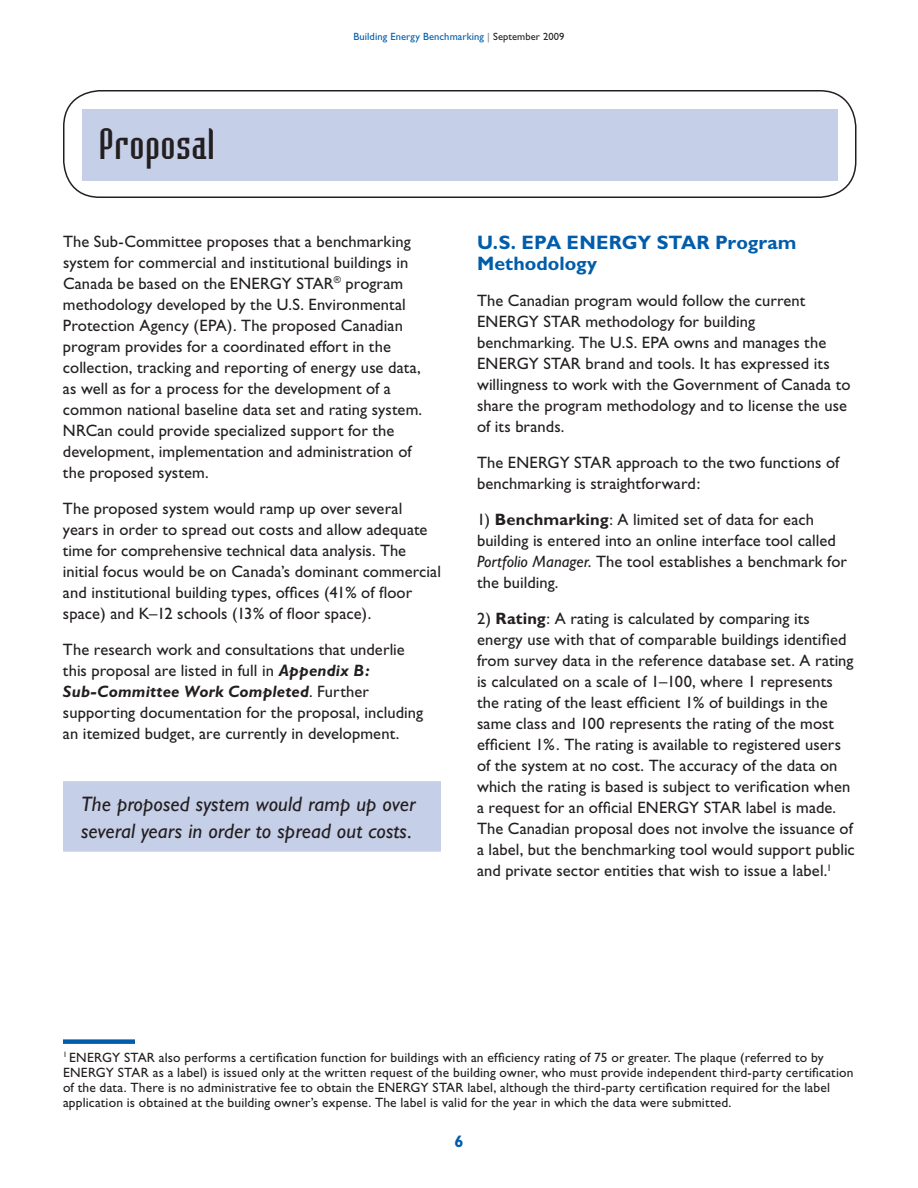
<style>
.page{position:relative;width:918px;height:1188px;background:#fff}
.page>*{position:absolute;margin:0;border:0;box-sizing:border-box;transform-origin:0 0}
.t1{font:40.5px "Badloc";letter-spacing:.03em;color:#231f20}
.t2{font:italic 21px/27px "Gill Sans";letter-spacing:.005em;color:#231f20}
.t3{font:700 19.5px/21px "Gill Sans";color:#015dab}
.t4{font:16.5px/21px "Gill Sans";letter-spacing:.005em;color:#231f20}
.t5{font:700 16.5px "Gill Sans";color:#015dab}
.t6{font:13.5px/15px "Gill Sans";letter-spacing:.015em;color:#231f20}
.t7{font:10.5px "Gill Sans";letter-spacing:.01em;color:#015dab}
.s1{color:#808285}
.s2{color:#231f20}
.s3{font-weight:700;font-style:italic}
.s4{font-weight:700}
.s5{font-style:italic}
</style>
<div class="page">
<div style="left:63px;top:90px;width:793px;height:108px;border:2px solid #231f20;border-radius:36px"></div>
<div style="left:82px;top:109px;width:756px;height:72px;background:#c6cfe8"></div>
<div style="left:63px;top:1039px;width:72px;height:5px;background:#015dab"></div>
<div style="left:63px;top:781px;width:378px;height:30px;background:#c6cfe8"></div>
<div style="left:63px;top:810px;width:378px;height:42px;background:#c6cfe8"></div>
<h1 class="t1" style="left:99px;top:128px;width:117px">Proposal</h1>
<p class="t7" style="left:353px;top:32px;width:213px">Building Energy Benchmarking <span class="s1">|</span> <span class="s2">September 2009</span></p>
<p class="t4" style="left:63px;top:232px;width:361px">The Sub-Committee proposes that a benchmarking system for commercial and institutional buildings in Canada be based on the ENERGY STAR<sup>®</sup> program methodology developed by the U.S. Environmental Protection Agency (EPA). The proposed Canadian program provides for a coordinated effort in the collection, tracking and reporting of energy use data, as well as for a process for the development of a common national baseline data set and rating system.<br>NRCan could provide specialized support for the development, implementation and administration of the proposed system.</p>
<p class="t4" style="left:63px;top:499px;width:379px">The proposed system would ramp up over several years in order to spread out costs and allow adequate time for comprehensive technical data analysis. The initial focus would be on Canada’s dominant commercial and institutional building types, offices (41% of floor space) and K–12 schools (13% of floor space).</p>
<p class="t4" style="left:63px;top:640px;width:362px">The research work and consultations that underlie this proposal are listed in full in <span class="s3">Appendix B:<br>Sub-Committee Work Completed</span>. Further supporting documentation for the proposal, including an itemized budget, are currently in development.</p>
<p class="t2" style="left:81px;top:793px;width:336px">The proposed system would ramp up over several years in order to spread out costs.</p>
<p class="t3" style="left:477px;top:234px;width:321px">U.S. EPA ENERGY STAR Program<br>Methodology</p>
<p class="t4" style="left:477px;top:292px;width:375px">The Canadian program would follow the current ENERGY STAR methodology for building benchmarking. The U.S. EPA owns and manages the ENERGY STAR brand and tools. It has expressed its willingness to work with the Government of Canada to share the program methodology and to license the use of its brands.</p>
<p class="t4" style="left:477px;top:454px;width:364px">The ENERGY STAR approach to the two functions of benchmarking is straightforward:</p>
<p class="t4" style="left:477px;top:511px;width:372px">1) <span class="s4">Benchmarking</span>: A limited set of data for each building is entered into an online interface tool called <span class="s5">Portfolio Manager</span>. The tool establishes a benchmark for the building.</p>
<p class="t4" style="left:477px;top:610px;width:379px">2) <span class="s4">Rating</span>: A rating is calculated by comparing its energy use with that of comparable buildings identified from survey data in the reference database set. A rating is calculated on a scale of 1–100, where 1 represents the rating of the least efficient 1% of buildings in the same class and 100 represents the rating of the most efficient 1%. The rating is available to registered users of the system at no cost. The accuracy of the data on which the rating is based is subject to verification when a request for an official ENERGY STAR label is made.<br>The Canadian proposal does not involve the issuance of a label, but the benchmarking tool would support public and private sector entities that wish to issue a label.<sup>1</sup></p>
<p class="t6" style="left:63px;top:1051px;width:792px"><sup>1</sup> ENERGY STAR also performs a certification function for buildings with an efficiency rating of 75 or greater. The plaque (referred to by ENERGY STAR as a label) is issued only at the written request of the building owner, who must provide independent third-party certification of the data. There is no administrative fee to obtain the ENERGY STAR label, although the third-party certification required for the label application is obtained at the building owner’s expense. The label is valid for the year in which the data were submitted.</p>
<p class="t5" style="left:454px;top:1135px;width:11px">6</p>
</div>
